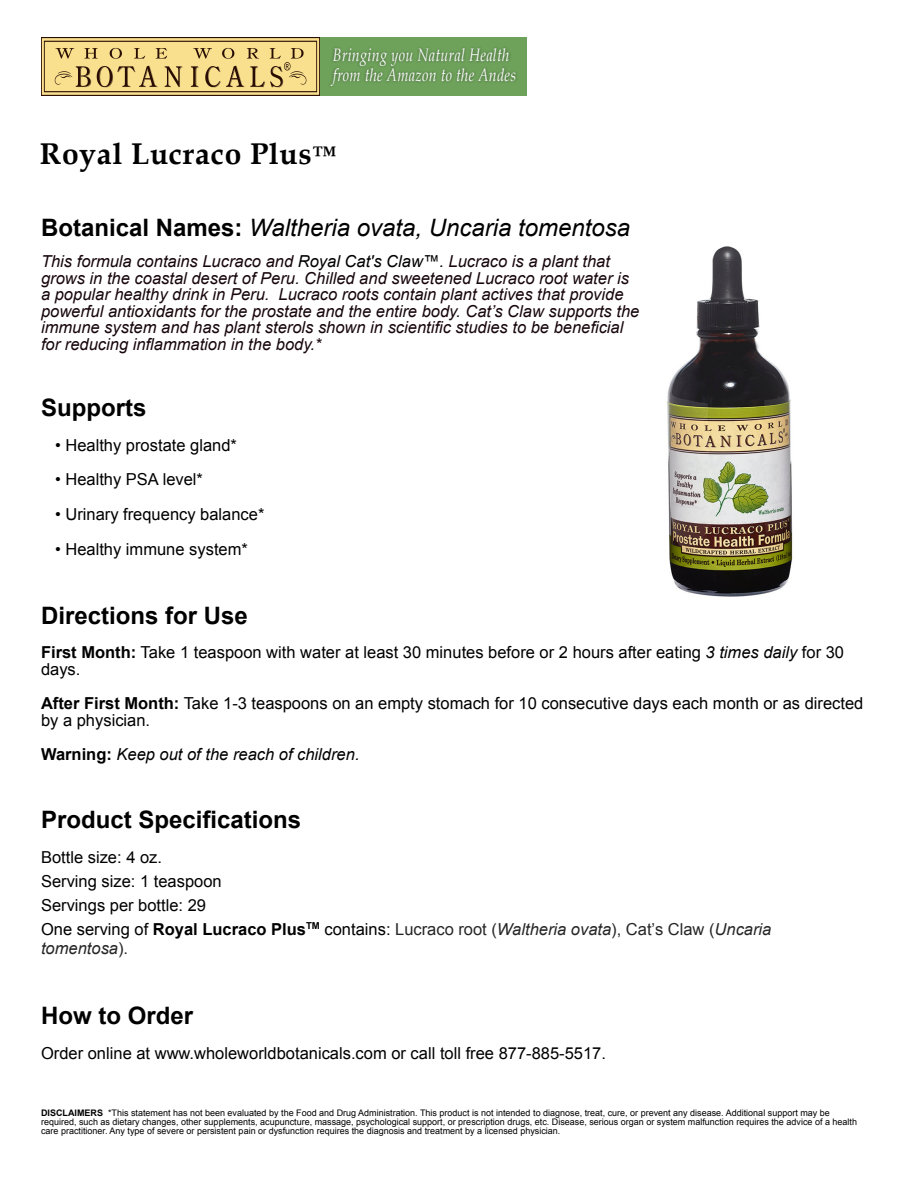
<style>
.page{position:relative;width:918px;height:1188px;background:#fff}
.page>*{position:absolute;margin:0;border:0;box-sizing:border-box;transform-origin:0 0}
.t1{font:700 30px "Book Antiqua";letter-spacing:.02em;color:#000}
.t2{font:700 24px "Arial";color:#000}
.t3{font:italic 24px "Arial";color:#000}
.t4{font:italic 18px/20px "Book Antiqua";letter-spacing:.02em;color:#fcfcfc;scale:.79 1}
.t5{font:16.5px/24.2px "Arial";color:#000}
.t6{font:italic 16.5px/16.5px "Arial";color:#17060b}
.t7{font:italic 16.5px "Arial";color:#000}
.t8{font:italic 16.5px "Arial";color:#262626}
.t9{font:9px/9.3px "Arial";color:#000}
.s1{font-size:24px}
.s2{font-weight:700;font-style:normal}
.s3{color:#000}
.s4{font-weight:700}
.s5{font-style:italic}
.s6{color:#262626}
.s7{font-style:italic;color:#262626}
.s8{font-style:normal}
</style>
<div class="page">
<img style="left:667px;top:246px;width:126px;height:351px">
<div style="left:319px;top:38px;width:208px;height:58px;background:#6ea25b"></div>
<img style="left:330px;top:47px;width:187px;height:39px">
<img style="left:41px;top:38px;width:278px;height:58px">
<p class="t4" style="left:333px;top:47px;width:233px">Bringing you Natural Health from the Amazon to the Andes</p>
<h1 class="t1" style="left:40px;top:142px;width:298px">Royal Lucraco Plus<span class="s1">™</span></h1>
<h2 class="t3" style="left:41px;top:218px;width:591px"><span class="s2">Botanical Names:</span> Waltheria ovata, Uncaria tomentosa</h2>
<p class="t6" style="left:41px;top:255px;width:600px">This formula contains Lucraco and <span class="s3">Royal Cat's Claw™.</span> Lucraco is a plant that grows in the coastal desert of Peru. Chilled and sweetened Lucraco root water is a popular healthy drink in Peru. Lucraco roots contain plant actives that provide powerful antioxidants for the prostate and the entire body. Cat’s Claw supports the immune system and has plant sterols shown in scientific studies to be beneficial for reducing inflammation in the body.*</p>
<h2 class="t2" style="left:41px;top:399px;width:107px">Supports</h2>
<p class="t5" style="left:55px;top:434px;width:183px">• Healthy prostate gland*</p>
<p class="t5" style="left:55px;top:469px;width:149px">• Healthy PSA level*</p>
<p class="t5" style="left:55px;top:504px;width:211px">• Urinary frequency balance*</p>
<p class="t5" style="left:55px;top:538px;width:194px">• Healthy immune system*</p>
<h2 class="t2" style="left:41px;top:606px;width:208px">Directions for Use</h2>
<p class="t5" style="left:41px;top:646px;width:805px;line-height:16.5px"><span class="s4">First Month:</span> Take 1 teaspoon with water at least 30 minutes before or 2 hours after eating <span class="s5">3 times daily</span> for 30 days.</p>
<p class="t5" style="left:41px;top:697px;width:824px;line-height:16.5px"><span class="s4">After First Month:</span> Take 1-3 teaspoons on an empty stomach for 10 consecutive days each month or as directed by a physician.</p>
<p class="t7" style="left:41px;top:748px;width:320px"><span class="s2">Warning:</span> Keep out of the reach of children.</p>
<h2 class="t2" style="left:41px;top:811px;width:262px">Product Specifications</h2>
<p class="t5" style="left:41px;top:846px;width:732px">Bottle size: 4 oz.<br>Serving size: 1 teaspoon<br>Servings per bottle: 29<br>One serving of <span class="s4">Royal Lucraco Plus</span><sup>TM</sup> contains: <span class="s6">Lucraco root (</span><span class="s7">Waltheria ovata</span><span class="s6">), Cat’s Claw (</span><span class="s7">Uncaria</span></p>
<p class="t8" style="left:41px;top:942px;width:89px">tomentosa<span class="s8">).</span></p>
<h2 class="t2" style="left:41px;top:1006px;width:154px">How to Order</h2>
<p class="t5" style="left:41px;top:1043px;width:566px">Order online at www.wholeworldbotanicals.com or call toll free 877-885-5517.</p>
<p class="t9" style="left:41px;top:1109px;width:818px"><span class="s4">DISCLAIMERS</span> *This statement has not been evaluated by the Food and Drug Administration. This product is not intended to diagnose, treat, cure, or prevent any disease. Additional support may be required, such as dietary changes, other supplements, acupuncture, massage, psychological support, or prescription drugs, etc. Disease, serious organ or system malfunction requires the advice of a health care practitioner. Any type of severe or persistent pain or dysfunction requires the diagnosis and treatment by a licensed physician.</p>
</div>
